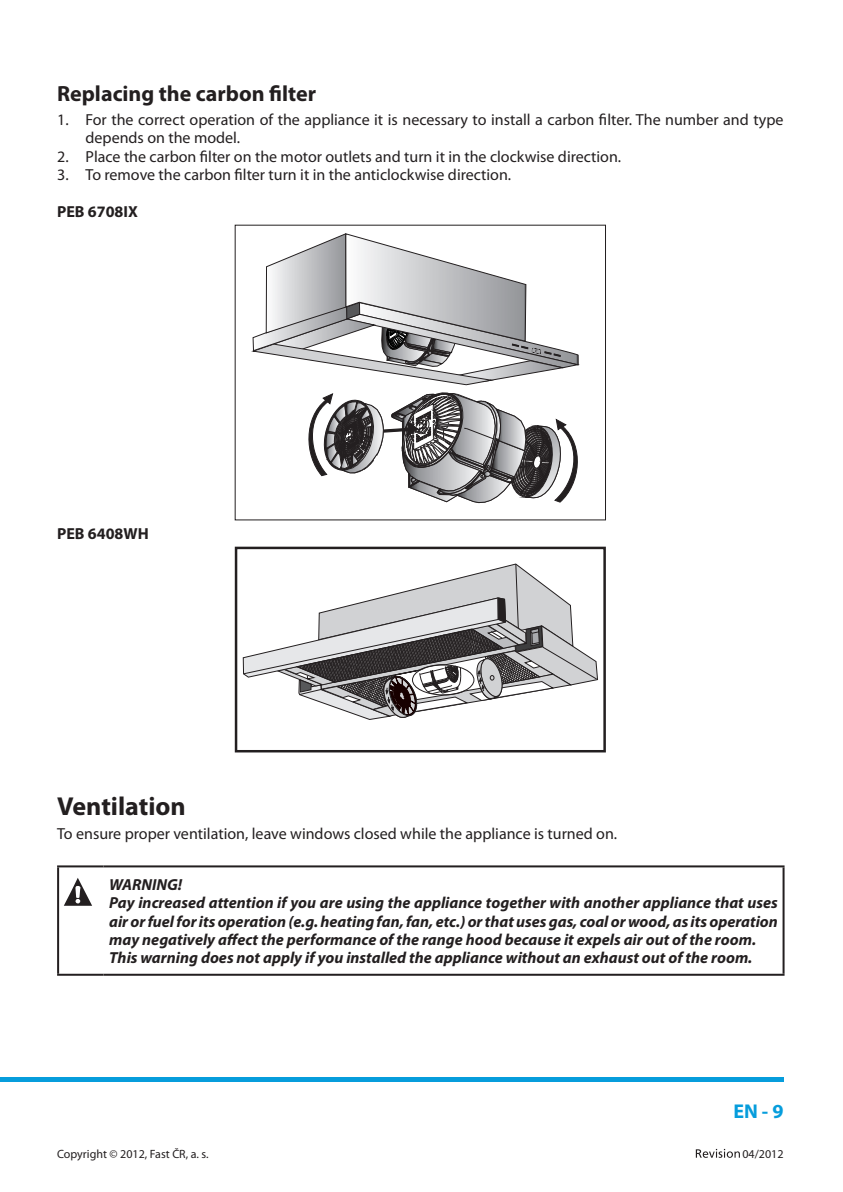
<style>
.page{position:relative;width:843px;height:1192px;background:#fff}
.page>*{position:absolute;margin:0;border:0;box-sizing:border-box;transform-origin:0 0}
.t1{font:700 26px "Myriad Pro";color:#231f20}
.t2{font:700 22px "Myriad Pro";color:#231f20}
.t3{font:700 20px "Myriad Pro";color:#069ddc}
.t4{font:italic 700 16px/18.4px "Myriad Pro";color:#231f20}
.t5{font:16px/18.4px "Myriad Pro";color:#231f20}
.t6{font:700 16px "Myriad Pro";color:#231f20}
.t7{font:12px "Myriad Pro";color:#231f20}
</style>
<div class="page">
<div style="left:0;top:1076px;width:783px;height:5px;background:#069ddc"></div>
<svg style="left:695px;top:1148px;width:44px;height:9px"></svg>
<svg style="left:242px;top:233px;width:355px;height:487px"></svg>
<div style="left:235px;top:546px;width:370px;height:206px;border:2px solid #231f20"></div>
<hr style="left:103px;top:865px;width:681px;height:2px;background:#231f20">
<hr style="left:782px;top:867px;width:2px;height:106px;background:#231f20">
<hr style="left:103px;top:973px;width:681px;height:2px;background:#231f20">
<hr style="left:57px;top:865px;width:46px;height:2px;background:#231f20">
<hr style="left:57px;top:867px;width:2px;height:106px;background:#231f20">
<hr style="left:57px;top:973px;width:46px;height:2px;background:#231f20">
<svg style="left:64px;top:878px;width:28px;height:27px"></svg>
<h2 class="t2" style="left:57px;top:85px;width:260px">Replacing the carbon filter</h2>
<p class="t5" style="left:85px;top:111px;width:699px;text-indent:-28px">1. For the correct operation of the appliance it is necessary to install a carbon filter. The number and type depends on the model.</p>
<p class="t5" style="left:57px;top:148px;width:565px">2. Place the carbon filter on the motor outlets and turn it in the clockwise direction.</p>
<p class="t5" style="left:57px;top:167px;width:455px">3. To remove the carbon filter turn it in the anticlockwise direction.</p>
<p class="t6" style="left:57px;top:205px;width:82px">PEB 6708IX</p>
<p class="t6" style="left:57px;top:527px;width:93px">PEB 6408WH</p>
<h1 class="t1" style="left:57px;top:796px;width:130px">Ventilation</h1>
<p class="t5" style="left:57px;top:825px;width:561px">To ensure proper ventilation, leave windows closed while the appliance is turned on.</p>
<p class="t4" style="left:109px;top:876px;width:669px">WARNING!<br>Pay increased attention if you are using the appliance together with another appliance that uses air or fuel for its operation (e.g. heating fan, fan, etc.) or that uses gas, coal or wood, as its operation may negatively affect the performance of the range hood because it expels air out of the room.<br>This warning does not apply if you installed the appliance without an exhaust out of the room.</p>
<p class="t3" style="left:733px;top:1103px;width:52px">EN - 9</p>
<p class="t7" style="left:57px;top:1148px;width:153px">Copyright © 2012, Fast ČR, a. s.</p>
<p class="t7" style="left:742px;top:1148px;width:43px">04/2012</p>
</div>
